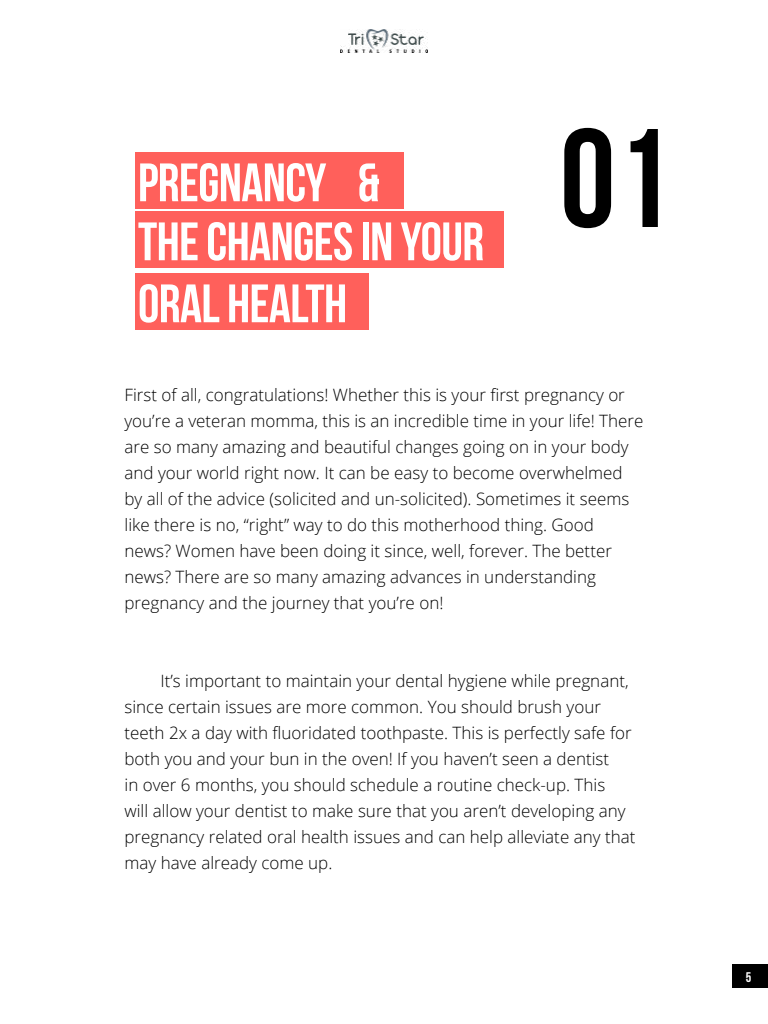
<style>
.page{position:relative;width:768px;height:1024px;background:#fff}
.page>*{position:absolute;margin:0;border:0;box-sizing:border-box;transform-origin:0 0}
.t1{font:140px "Bebas Neue";color:#000}
.t2{font:54px/62px "Bebas Neue";letter-spacing:-.01em;color:#fff}
.t3{font:300 17px/26px "Open Sans";color:#000}
.t4{font:14px "Bebas Neue";color:#fff}
</style>
<div class="page">
<div style="left:732px;top:965px;width:36px;height:23px;background:#000"></div>
<div style="left:135px;top:153px;width:269px;height:56px;background:#ff605b"></div>
<div style="left:135px;top:212px;width:369px;height:56px;background:#ff605b"></div>
<div style="left:135px;top:274px;width:234px;height:56px;background:#ff605b"></div>
<img style="left:340px;top:30px;width:88px;height:23px">
<h2 class="t2" style="left:138px;top:151px;width:243px">PREGNANCY &amp;</h2>
<h2 class="t2" style="left:138px;top:210px;width:348px">THE CHANGES IN YOUR<br>ORAL HEALTH</h2>
<h1 class="t1" style="left:560px;top:102px;width:112px">01</h1>
<p class="t3" style="left:124px;top:381px;width:521px">First of all, congratulations! Whether this is your first pregnancy or you’re a veteran momma, this is an incredible time in your life! There are so many amazing and beautiful changes going on in your body and your world right now. It can be easy to become overwhelmed by all of the advice (solicited and un-solicited). Sometimes it seems like there is no, “right” way to do this motherhood thing. Good news? Women have been doing it since, well, forever. The better news? There are so many amazing advances in understanding pregnancy and the journey that you’re on!</p>
<p class="t3" style="left:124px;top:667px;width:512px;text-indent:36px">It’s important to maintain your dental hygiene while pregnant, since certain issues are more common. You should brush your teeth 2x a day with fluoridated toothpaste. This is perfectly safe for both you and your bun in the oven! If you haven’t seen a dentist<br>in over 6 months, you should schedule a routine check-up. This<br>will allow your dentist to make sure that you aren’t developing any pregnancy related oral health issues and can help alleviate any that may have already come up.</p>
<p class="t4" style="left:746px;top:969px;width:7px">5</p>
</div>
